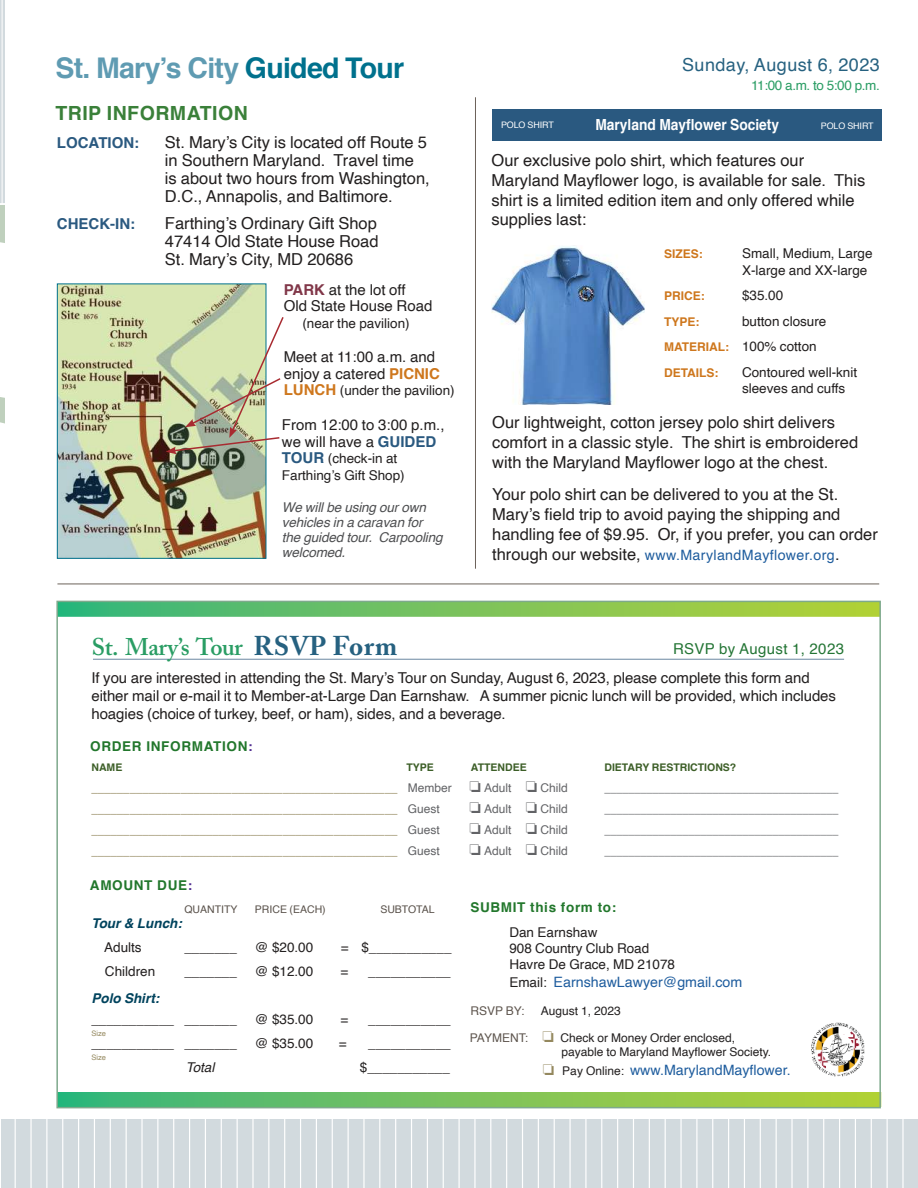
<style>
.page{position:relative;width:918px;height:1188px;background:#fff}
.page>*{position:absolute;margin:0;border:0;box-sizing:border-box;transform-origin:0 0}
.t1{font:700 28.5px "Helvetica";letter-spacing:-.025em;color:#5f9bb2}
.t2{font:600 24px "Adobe Caslon Pro";letter-spacing:-.025em;color:#2a9d64}
.t3{font:700 19.5px "Helvetica";letter-spacing:.025em;color:#3a8039}
.t4{font:18px "Helvetica";letter-spacing:.025em;color:#266180}
.t5{font:16.5px/20px "Helvetica";color:#221f1f}
.t6{font:700 15.3px "Helvetica";color:#fff;scale:.9 1}
.t7{font:15px/16.5px "Helvetica";letter-spacing:-.005em;color:#221f1f}
.t8{font:15px "Helvetica";letter-spacing:.025em;color:#247535}
.t9{font:700 15px "Helvetica";color:#2a5980}
.t10{font:14.25px "Helvetica";color:#1f5d9e}
.t11{font:14.25px "Helvetica";letter-spacing:.025em;color:#1f5d9e}
.t12{font:13.5px/16.5px "Helvetica";color:#221f1f}
.t13{font:italic 13.5px/15px "Helvetica";letter-spacing:-.01em;color:#4e4f51}
.t14{font:700 13.5px "Helvetica";letter-spacing:.05em;color:#22772c}
.t15{font:italic 700 13.5px "Helvetica";color:#00435d}
.t16{font:13.5px "Helvetica";letter-spacing:-.025em;color:#2a9d64}
.t17{font:italic 13.5px "Helvetica";color:#221f1f}
.t18{font:italic 600 12.75px "Adobe Caslon Pro";color:#94885e}
.t19{font:12px "Adobe Caslon Pro";color:#626366}
.t20{font:12px/13.5px "Helvetica";color:#221f1f}
.t21{font:12px "Helvetica";color:#626366}
.t22{font:700 12px "Helvetica";color:#ce771d}
.t23{font:12px "Helvetica";color:#5e554e}
.t24{font:700 10.5px "Helvetica";color:#3c5e27}
.t25{font:10.5px "Helvetica";color:#585049}
.t26{font:9px "Helvetica";letter-spacing:-.01em;color:#fff}
.t27{font:7.5px "Helvetica";color:#94885e}
.s1{color:#00718d}
.s2{font-weight:700;color:#813749}
.s3{font-weight:700;color:#ce771d}
.s4{font-weight:700;font-size:15px;color:#ce771d}
.s5{font-weight:700;color:#2a5980}
.s6{font-weight:700;font-size:15px;color:#2a5980}
.s7{font-weight:700;font-size:12px;color:#ce771d}
.s8{font-size:16.5px;color:#221f1f}
.s9{font-weight:700;font-size:27px;color:#266180}
.s10{color:#512e91}
.s11{font-family:"Helvetica";font-weight:400;font-style:normal;font-size:12px;color:#626366}
.s12{color:#626366}
.s13{font-size:13.5px;color:#221f1f}
.s14{color:#5e554e}
.s15{color:#94885e}
.s16{font-size:12px;color:#221f1f}
</style>
<div class="page">
<svg style="left:0;top:0;width:5px;height:424px"></svg>
<hr style="left:57px;top:584px;width:822px;height:1px;background:#6c625a">
<hr style="left:93px;top:659px;width:751px;height:1px;background:#7b95ac">
<img style="left:811px;top:1022px;width:53px;height:54px">
<div style="left:492px;top:109px;width:389px;height:31px;background:#2a5980"></div>
<img style="left:492px;top:245px;width:152px;height:159px">
<hr style="left:475px;top:97px;width:1px;height:472px;background:#6c625a">
<img style="left:59px;top:286px;width:205px;height:271px">
<div style="left:57px;top:284px;width:209px;height:275px;border:1px solid #00718d"></div>
<svg style="left:166px;top:315px;width:118px;height:139px;background:#c6cdab"></svg>
<img style="left:59px;top:604px;width:819px;height:13px">
<img style="left:59px;top:1092px;width:819px;height:13px">
<svg style="left:2px;top:1143px;width:916px;height:45px;background:#d5dce0"></svg>
<svg style="left:2px;top:1120px;width:916px;height:23px;background:#d5dce0"></svg>
<h1 class="t1" style="left:55px;top:45px;width:350px">St. Mary’s City <span class="s1">Guided Tour</span></h1>
<p class="t4" style="left:682px;top:57px;width:199px">Sunday, August 6, 2023</p>
<p class="t16" style="left:751px;top:80px;width:130px">11:00 a.m. to 5:00 p.m.</p>
<p class="t3" style="left:55px;top:105px;width:194px">TRIP INFORMATION</p>
<p class="t9" style="left:57px;top:137px;width:84px">LOCATION:</p>
<p class="t5" style="left:165px;top:134px;width:266px;line-height:18px">St. Mary’s City is located off Route 5 in Southern Maryland. Travel time is about two hours from Washington, D.C., Annapolis, and Baltimore.</p>
<p class="t9" style="left:57px;top:218px;width:80px">CHECK-IN:</p>
<p class="t5" style="left:165px;top:215px;width:215px;line-height:18px;text-align:justify">Farthing’s Ordinary Gift Shop 47414 Old State House Road St. Mary’s City, MD 20686</p>
<p class="t7" style="left:284px;top:282px;width:150px"><span class="s2">PARK</span> at the lot off<br>Old State House Road</p>
<p class="t12" style="left:302px;top:316px;width:109px">(near the pavilion)</p>
<p class="t7" style="left:284px;top:350px;width:158px">Meet at 11:00 a.m. and enjoy a catered <span class="s3">PICNIC</span></p>
<p class="t12" style="left:284px;top:383px;width:173px"><span class="s4">LUNCH</span> (under the pavilion)</p>
<p class="t7" style="left:282px;top:418px;width:164px">From 12:00 to 3:00 p.m., we will have a <span class="s5">GUIDED</span></p>
<p class="t12" style="left:282px;top:451px;width:124px"><span class="s6">TOUR</span> (check-in at<br>Farthing’s Gift Shop)</p>
<p class="t13" style="left:282px;top:500px;width:162px">We will be using our own vehicles in a caravan for the guided tour. Carpooling welcomed.</p>
<p class="t26" style="left:501px;top:121px;width:54px">POLO SHIRT</p>
<p class="t6" style="left:596px;top:119px;width:206px">Maryland Mayflower Society</p>
<p class="t26" style="left:821px;top:122px;width:54px">POLO SHIRT</p>
<p class="t5" style="left:492px;top:151px;width:375px">Our exclusive polo shirt, which features our Maryland Mayflower logo, is available for sale. This shirt is a limited edition item and only offered while supplies last:</p>
<p class="t22" style="left:664px;top:249px;width:40px">SIZES:</p>
<p class="t12" style="left:742px;top:246px;width:132px">Small, Medium, Large<br>X-large and XX-large</p>
<p class="t22" style="left:664px;top:291px;width:42px">PRICE:</p>
<p class="t12" style="left:742px;top:288px;width:43px">$35.00</p>
<p class="t22" style="left:664px;top:317px;width:37px">TYPE:</p>
<p class="t12" style="left:664px;top:309px;width:164px;line-height:25.5px;text-indent:78px">button closure<br><span class="s7">MATERIAL:</span> 100% cotton</p>
<p class="t22" style="left:664px;top:368px;width:56px">DETAILS:</p>
<p class="t12" style="left:742px;top:365px;width:117px">Contoured well-knit sleeves and cuffs</p>
<p class="t5" style="left:492px;top:414px;width:367px">Our lightweight, cotton jersey polo shirt delivers comfort in a classic style. The shirt is embroidered with the Maryland Mayflower logo at the chest.</p>
<p class="t5" style="left:492px;top:485px;width:387px">Your polo shirt can be delivered to you at the St.<br>Mary’s field trip to avoid paying the shipping and handling fee of $9.95. Or, if you prefer, you can order</p>
<p class="t11" style="left:492px;top:549px;width:349px"><span class="s8">through our website,</span> www.MarylandMayflower.org<span class="s8">.</span></p>
<h2 class="t2" style="left:92px;top:637px;width:307px">St. Mary’s Tour <span class="s9">RSVP Form</span></h2>
<p class="t7" style="left:91px;top:669px;width:746px;line-height:18px">If you are interested in attending the St. Mary’s Tour on Sunday, August 6, 2023, please complete this form and either mail or e-mail it to Member-at-Large Dan Earnshaw. A summer picnic lunch will be provided, which includes hoagies (choice of turkey, beef, or ham), sides, and a beverage.</p>
<p class="t8" style="left:673px;top:637px;width:173px">RSVP by August 1, 2023</p>
<p class="t14" style="left:90px;top:741px;width:164px">ORDER INFORMATION<span class="s10">:</span></p>
<p class="t24" style="left:91px;top:764px;width:32px">NAME</p>
<p class="t24" style="left:406px;top:764px;width:29px">TYPE</p>
<p class="t24" style="left:471px;top:764px;width:57px">ATTENDEE</p>
<p class="t24" style="left:604px;top:764px;width:133px">DIETARY RESTRICTIONS?</p>
<p class="t18" style="left:91px;top:784px;width:478px">________________________________________________ <span class="s11">Member</span> <span class="s12">❏</span> <span class="s11">Adult</span> <span class="s12">❏</span> <span class="s11">Child</span></p>
<p class="t19" style="left:604px;top:783px;width:235px">_______________________________________</p>
<p class="t18" style="left:91px;top:805px;width:350px">________________________________________________ <span class="s11">Guest</span></p>
<p class="t21" style="left:469px;top:804px;width:100px">❏ Adult ❏ Child</p>
<p class="t19" style="left:604px;top:804px;width:235px">_______________________________________</p>
<p class="t18" style="left:91px;top:826px;width:350px">________________________________________________ <span class="s11">Guest</span></p>
<p class="t21" style="left:469px;top:825px;width:100px">❏ Adult ❏ Child</p>
<p class="t19" style="left:604px;top:825px;width:235px">_______________________________________</p>
<p class="t18" style="left:91px;top:847px;width:350px">________________________________________________ <span class="s11">Guest</span></p>
<p class="t21" style="left:469px;top:846px;width:100px">❏ Adult ❏ Child</p>
<p class="t19" style="left:604px;top:846px;width:235px">_______________________________________</p>
<p class="t14" style="left:90px;top:880px;width:104px">AMOUNT DUE<span class="s10">:</span></p>
<p class="t25" style="left:184px;top:905px;width:55px">QUANTITY</p>
<p class="t25" style="left:255px;top:905px;width:72px">PRICE (EACH)</p>
<p class="t25" style="left:380px;top:905px;width:56px">SUBTOTAL</p>
<p class="t15" style="left:91px;top:918px;width:92px">Tour &amp; Lunch:</p>
<p class="t12" style="left:104px;top:940px;width:39px">Adults</p>
<p class="t12" style="left:184px;top:940px;width:54px">_______</p>
<p class="t12" style="left:255px;top:940px;width:60px">@ $20.00</p>
<p class="t12" style="left:341px;top:940px;width:112px">= $___________</p>
<p class="t12" style="left:105px;top:964px;width:52px">Children</p>
<p class="t12" style="left:184px;top:964px;width:54px">_______</p>
<p class="t12" style="left:255px;top:964px;width:60px">@ $12.00</p>
<p class="t12" style="left:340px;top:964px;width:9px">=</p>
<p class="t15" style="left:91px;top:993px;width:69px">Polo Shirt:</p>
<p class="t12" style="left:91px;top:1012px;width:147px">___________ _______</p>
<p class="t12" style="left:255px;top:1012px;width:60px">@ $35.00</p>
<p class="t12" style="left:340px;top:1012px;width:9px">=</p>
<p class="t27" style="left:91px;top:1030px;width:16px">Size</p>
<p class="t12" style="left:91px;top:1036px;width:147px">___________ _______</p>
<p class="t12" style="left:255px;top:1036px;width:60px">@ $35.00</p>
<p class="t12" style="left:339px;top:1036px;width:9px">=</p>
<p class="t12" style="left:368px;top:964px;width:84px">___________</p>
<p class="t12" style="left:368px;top:1012px;width:84px">___________</p>
<p class="t12" style="left:368px;top:1036px;width:84px">___________</p>
<p class="t27" style="left:91px;top:1054px;width:16px">Size</p>
<p class="t17" style="left:186px;top:1062px;width:30px">Total</p>
<p class="t12" style="left:360px;top:1060px;width:92px">$___________</p>
<p class="t14" style="left:470px;top:902px;width:147px">SUBMIT this form to:</p>
<p class="t12" style="left:509px;top:925px;width:167px">Dan Earnshaw<br>908 Country Club Road<br>Havre De Grace, MD 21078</p>
<p class="t10" style="left:509px;top:976px;width:234px"><span class="s13">Email:</span> EarnshawLawyer@gmail.com</p>
<p class="t23" style="left:470px;top:1002px;width:56px">RSVP BY:</p>
<p class="t20" style="left:541px;top:1005px;width:82px">August 1, 2023</p>
<p class="t20" style="left:561px;top:1032px;width:211px;text-indent:-91px"><span class="s14">PAYMENT:</span> <span class="s15">❏</span> Check or Money Order enclosed, payable to Maryland Mayflower Society.</p>
<p class="t10" style="left:543px;top:1064px;width:249px"><span class="s15">❏</span> <span class="s16">Pay Online:</span> www.MarylandMayflower.</p>
</div>
